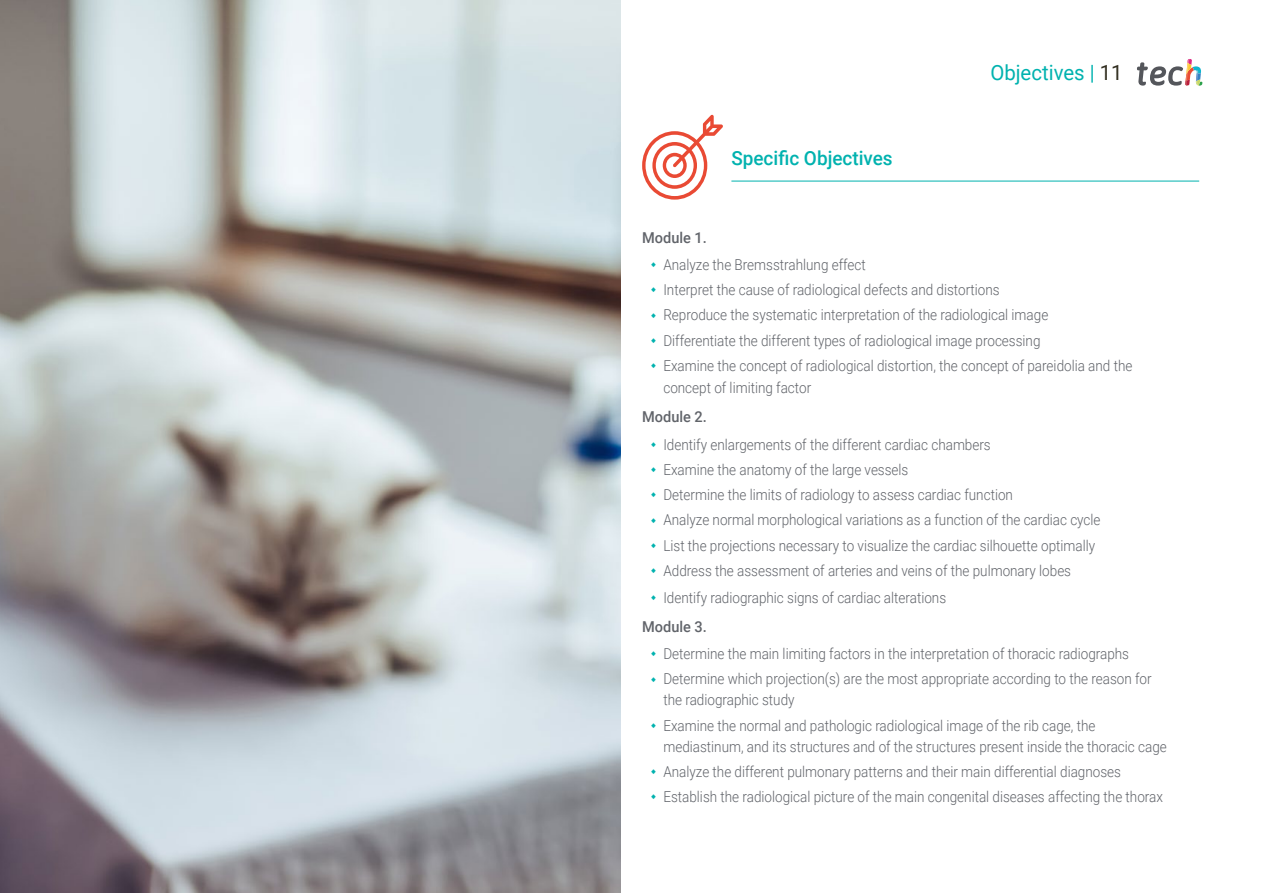
<style>
.page{position:relative;width:1263px;height:893px;background:#fff}
.page>*{position:absolute;margin:0;border:0;box-sizing:border-box;transform-origin:0 0}
.t1{font:21px "Roboto";color:#00b2af}
.t2{font:500 19.5px "Roboto";color:#00b2af}
.t3{font:300 15px/25.2px "Roboto";color:#61646a;scale:.9 1}
.t4{font:500 15px "Roboto";color:#61646a}
.s1{color:#312e20}
</style>
<div class="page">
<svg style="left:1137px;top:59px;width:65px;height:27px"></svg>
<hr style="left:731px;top:181px;width:468px;height:1px;background:#00b2af">
<svg style="left:642px;top:115px;width:81px;height:85px"></svg>
<img style="left:0;top:0;width:621px;height:893px">
<h2 class="t2" style="left:731px;top:144px;width:163px">Specific Objectives</h2>
<h1 class="t1" style="left:990px;top:57px;width:134px">Objectives | <span class="s1">11</span></h1>
<p class="t4" style="left:642px;top:227px;width:66px">Module 1.</p>
<p class="t3" style="left:663px;top:251px;width:523px">Analyze the Bremsstrahlung effect<br>Interpret the cause of radiological defects and distortions<br>Reproduce the systematic interpretation of the radiological image<br>Differentiate the different types of radiological image processing<br>Examine the concept of radiological distortion, the concept of pareidolia and the</p>
<p class="t3" style="left:663px;top:375px;width:166px">concept of limiting factor</p>
<p class="t4" style="left:642px;top:407px;width:66px">Module 2.</p>
<p class="t3" style="left:663px;top:431px;width:487px">Identify enlargements of the different cardiac chambers<br>Examine the anatomy of the large vessels<br>Determine the limits of radiology to assess cardiac function<br>Analyze normal morphological variations as a function of the cardiac cycle List the projections necessary to visualize the cardiac silhouette optimally Address the assessment of arteries and veins of the pulmonary lobes</p>
<p class="t3" style="left:663px;top:584px;width:316px">Identify radiographic signs of cardiac alterations</p>
<p class="t4" style="left:642px;top:616px;width:66px">Module 3.</p>
<p class="t3" style="left:663px;top:640px;width:544px">Determine the main limiting factors in the interpretation of thoracic radiographs<br>Determine which projection(s) are the most appropriate according to the reason for</p>
<p class="t3" style="left:663px;top:687px;width:482px">the radiographic study<br>Examine the normal and pathologic radiological image of the rib cage, the</p>
<p class="t3" style="left:663px;top:733px;width:561px">mediastinum, and its structures and of the structures present inside the thoracic cage<br>Analyze the different pulmonary patterns and their main differential diagnoses<br>Establish the radiological picture of the main congenital diseases affecting the thorax</p>
</div>
